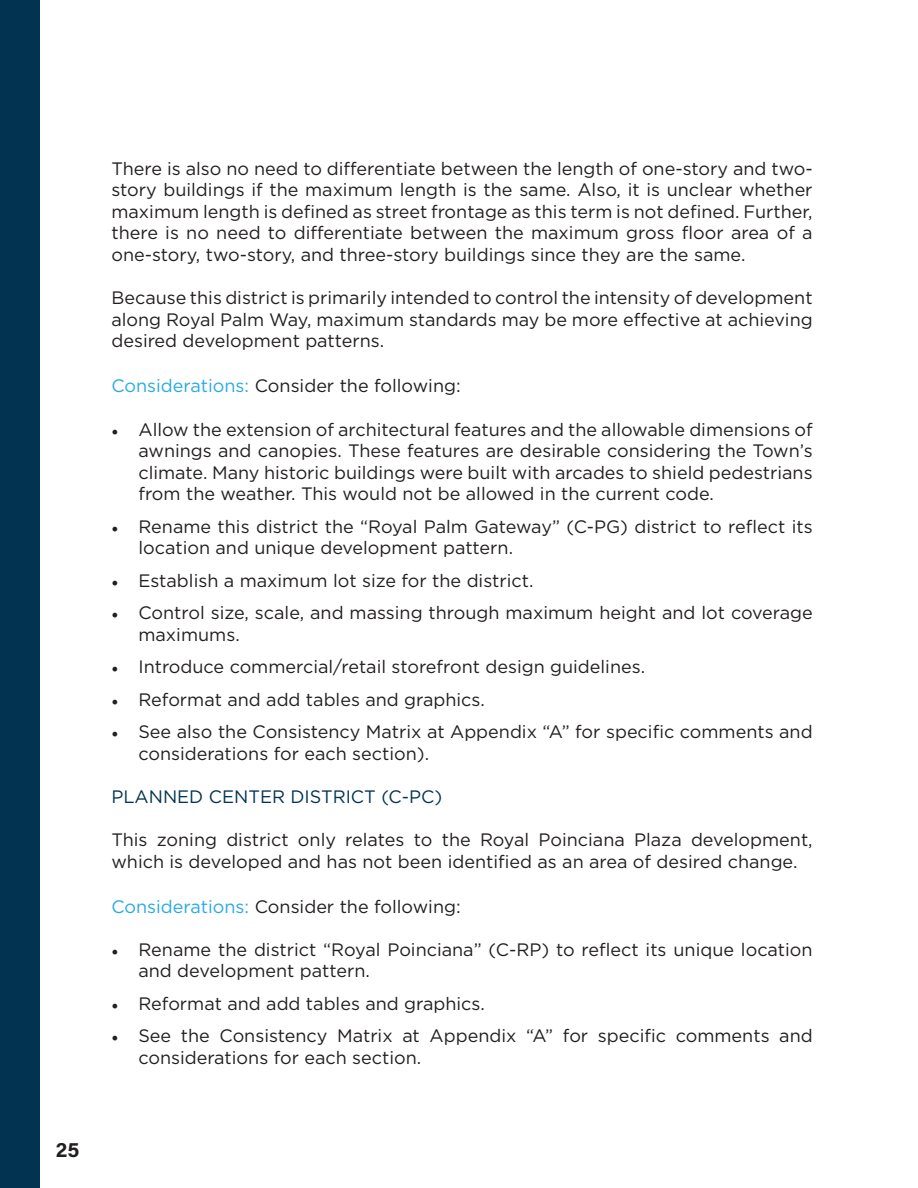
<style>
.page{position:relative;width:918px;height:1188px;background:#fff}
.page>*{position:absolute;margin:0;border:0;box-sizing:border-box;transform-origin:0 0}
.t1{font:700 21px "Acumin Pro";color:#231f20}
.t2{font:18px/21.6px "Gotham";color:#231f20}
.t3{font:18px "Gotham";color:#023351}
.s1{color:#29abe2}
.s2{font-family:"Minion Pro"}
</style>
<div class="page">
<div style="left:0;top:0;width:40px;height:1188px;background:#023351"></div>
<p class="t1" style="left:56px;top:1135px;width:25px">25</p>
<p class="t2" style="left:111px;top:157px;width:703px;text-align:justify">There is also no need to differentiate between the length of one-story and two&shy;story buildings if the maximum length is the same. Also, it is unclear whether maximum length is defined as street frontage as this term is not defined. Further, there is no need to differentiate between the maximum gross floor area of a one-story, two-story, and three-story buildings since they are the same.</p>
<p class="t2" style="left:111px;top:287px;width:703px;text-align:justify">Because this district is primarily intended to control the intensity of development along Royal Palm Way, maximum standards may be more effective at achieving desired development patterns.</p>
<p class="t2" style="left:111px;top:375px;width:351px"><span class="s1">Considerations:</span> Consider the following:</p>
<p class="t2" style="left:138px;top:418px;width:676px;text-align:justify;text-indent:-27px"><span class="s2">•</span> Allow the extension of architectural features and the allowable dimensions of awnings and canopies. These features are desirable considering the Town’s climate. Many historic buildings were built with arcades to shield pedestrians from the weather. This would not be allowed in the current code.</p>
<p class="t2" style="left:138px;top:515px;width:676px;text-indent:-27px"><span class="s2">•</span> Rename this district the “Royal Palm Gateway” (C-PG) district to reflect its location and unique development pattern.</p>
<p class="t2" style="left:111px;top:569px;width:423px"><span class="s2">•</span> Establish a maximum lot size for the district.</p>
<p class="t2" style="left:138px;top:602px;width:676px;text-indent:-27px"><span class="s2">•</span> Control size, scale, and massing through maximum height and lot coverage maximums.</p>
<p class="t2" style="left:111px;top:656px;width:535px"><span class="s2">•</span> Introduce commercial/retail storefront design guidelines.</p>
<p class="t2" style="left:111px;top:688px;width:375px"><span class="s2">•</span> Reformat and add tables and graphics.</p>
<p class="t2" style="left:138px;top:720px;width:676px;text-indent:-27px"><span class="s2">•</span> See also the Consistency Matrix at Appendix “A” for specific comments and considerations for each section).</p>
<p class="t3" style="left:111px;top:785px;width:332px">PLANNED CENTER DISTRICT (C-PC)</p>
<p class="t2" style="left:111px;top:828px;width:703px">This zoning district only relates to the Royal Poinciana Plaza development, which is developed and has not been identified as an area of desired change.</p>
<p class="t2" style="left:111px;top:895px;width:351px"><span class="s1">Considerations:</span> Consider the following:</p>
<p class="t2" style="left:138px;top:938px;width:676px;text-indent:-27px"><span class="s2">•</span> Rename the district “Royal Poinciana” (C-RP) to reflect its unique location and development pattern.</p>
<p class="t2" style="left:111px;top:992px;width:375px"><span class="s2">•</span> Reformat and add tables and graphics.</p>
<p class="t2" style="left:138px;top:1025px;width:676px;text-indent:-27px"><span class="s2">•</span> See the Consistency Matrix at Appendix “A” for specific comments and considerations for each section.</p>
</div>
